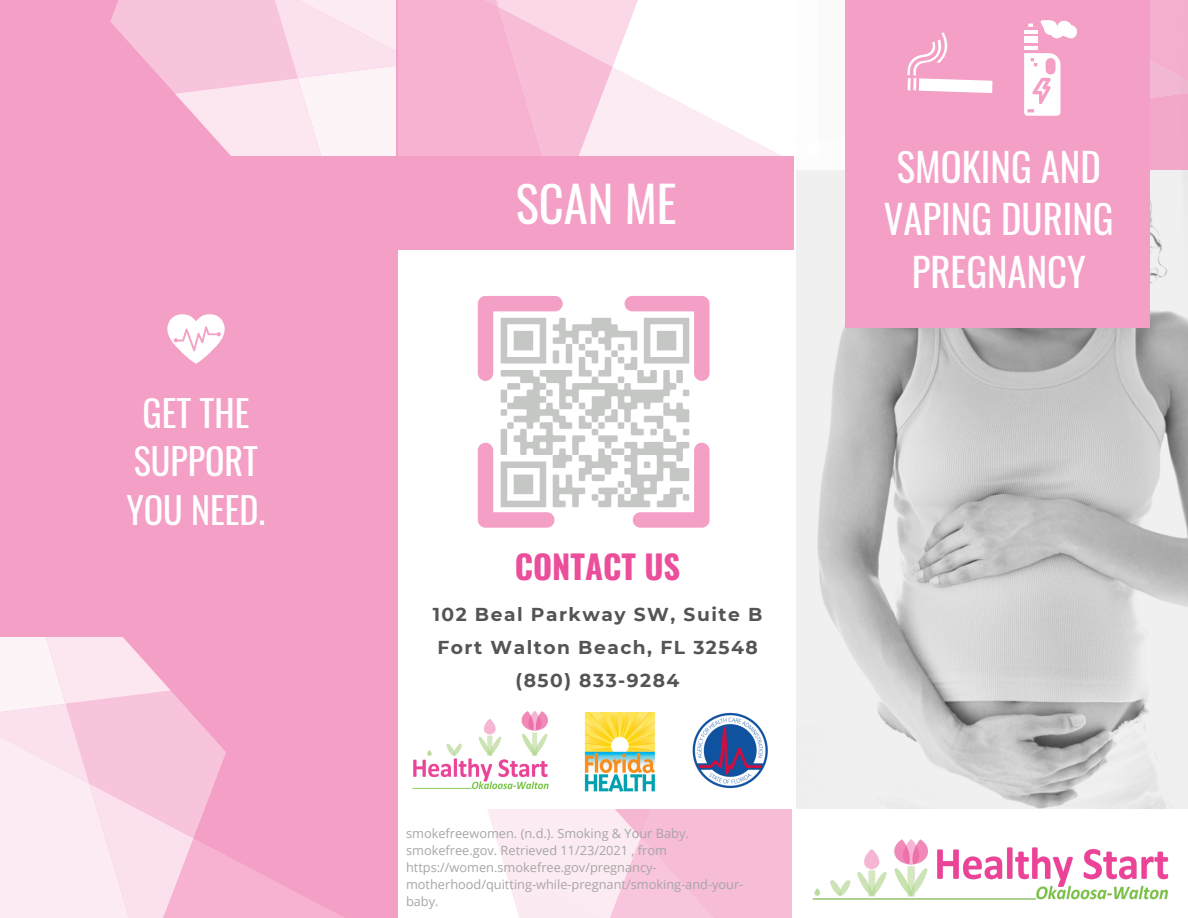
<style>
.page{position:relative;width:1188px;height:918px;background:#f49fc5}
.page>*{position:absolute;margin:0;border:0;box-sizing:border-box;transform-origin:0 0}
.t1{font:48.75px "Oswald";color:#fff}
.t2{font:38.85px/52.2px "Oswald";color:#fff;text-align:center}
.t3{font:36.15px "Oswald";color:#fff}
.t4{font:700 32.7px "Oswald";color:#eb4e9b}
.t5{font:700 18.75px "Montserrat";letter-spacing:.08em;color:#545454}
.t6{font:12.75px/17.1px "Open Sans";color:#a6a6a6}
</style>
<div class="page">
<img style="left:796px;top:170px;width:392px;height:639px">
<div style="left:845px;top:0;width:305px;height:328px;background:#f49fc5"></div>
<div style="left:399px;top:0;width:397px;height:918px;background:#fff"></div>
<svg style="left:398px;top:809px;width:394px;height:109px"></svg>
<svg style="left:0;top:637px;width:344px;height:281px"></svg>
<svg style="left:167px;top:314px;width:58px;height:50px"></svg>
<svg style="left:110px;top:0;width:1078px;height:170px"></svg>
<svg style="left:484px;top:301px;width:220px;height:221px"></svg>
<div style="left:792px;top:809px;width:396px;height:109px;background:#fff"></div>
<img style="left:791px;top:812px;width:378px;height:106px">
<svg style="left:633px;top:443px;width:77px;height:85px"></svg>
<svg style="left:478px;top:443px;width:77px;height:85px"></svg>
<svg style="left:625px;top:296px;width:85px;height:85px"></svg>
<svg style="left:478px;top:296px;width:85px;height:85px"></svg>
<div style="left:398px;top:156px;width:396px;height:93px;background:#f49fc5"></div>
<img style="left:584px;top:712px;width:72px;height:80px">
<img style="left:692px;top:712px;width:76px;height:77px">
<img style="left:412px;top:711px;width:137px;height:79px">
<p class="t3" style="left:142px;top:384px;width:109px">GET THE</p>
<p class="t3" style="left:134px;top:433px;width:126px">SUPPORT</p>
<p class="t3" style="left:126px;top:481px;width:141px">YOU NEED.</p>
<p class="t1" style="left:516px;top:166px;width:162px">SCAN ME</p>
<p class="t4" style="left:515px;top:540px;width:167px">CONTACT US</p>
<p class="t5" style="left:433px;top:603px;width:331px">102 Beal Parkway SW, Suite B</p>
<p class="t5" style="left:437px;top:636px;width:322px">Fort Walton Beach, FL 32548</p>
<p class="t5" style="left:516px;top:668px;width:165px">(850) 833-9284</p>
<p class="t6" style="left:406px;top:824px;width:339px">smokefreewomen. (n.d.). Smoking &amp; Your Baby. smokefree.gov. Retrieved 11/23/2021 , from https://women.smokefree.gov/pregnancy&shy;motherhood/quitting-while-pregnant/smoking-and-your&shy;baby.</p>
<p class="t2" style="left:884px;top:140px;width:231px">SMOKING AND<br>VAPING DURING<br>PREGNANCY</p>
</div>
